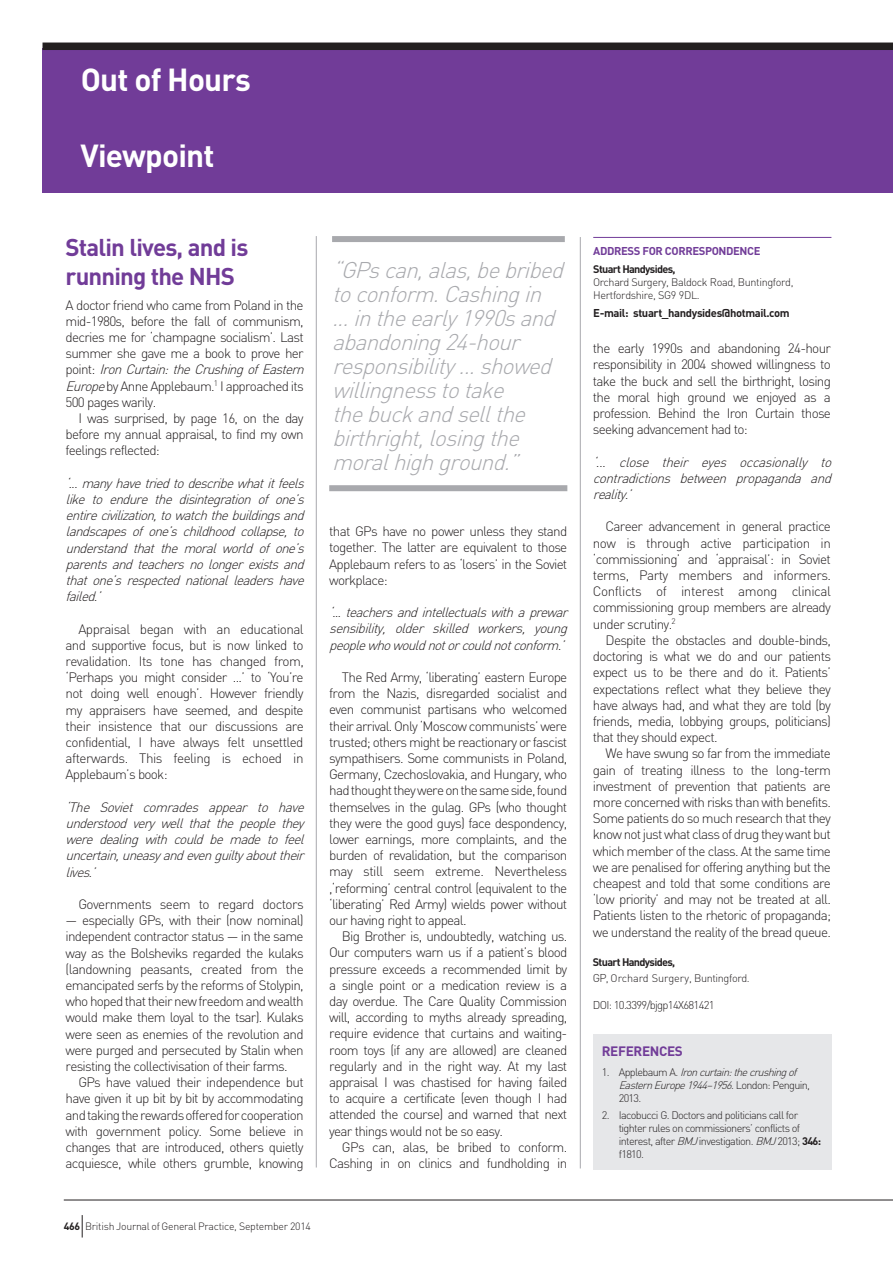
<style>
.page{position:relative;width:893px;height:1263px;background:#fff}
.page>*{position:absolute;margin:0;border:0;box-sizing:border-box;transform-origin:0 0}
.t1{font:700 31.5px "DIN";letter-spacing:-.025em;color:#fff}
.t2{font:700 24px/28.8px "DIN";letter-spacing:-.035em;color:#713c98}
.t3{font:italic 300 22.5px/24px "DIN";color:#a8a9ad}
.t4{font:300 13.5px/16.2px "DIN";letter-spacing:-.055em;color:#231f20;text-align:justify}
.t5{font:italic 300 13.5px/16.2px "DIN";color:#231f20;text-align:justify}
.t6{font:700 13.5px "DIN";letter-spacing:-.025em;color:#713c98}
.t7{font:700 11.25px "DIN";letter-spacing:-.035em;color:#231f20}
.t8{font:300 11.25px "DIN";letter-spacing:-.06em;color:#231f20}
.t9{font:700 11.25px "DIN";letter-spacing:-.035em;color:#713c98}
.t10{font:300 10.8px/13px "DIN";letter-spacing:-.06em;color:#231f20}
.t11{font:300 10.8px/16px "DIN";letter-spacing:-.035em;color:#231f20}
.t12{font:italic 300 10.8px/13px "DIN";color:#231f20}
.t13{font:700 10.8px "DIN";letter-spacing:-.06em;color:#231f20}
.t14{font:300 10.5px "DIN";letter-spacing:-.025em;color:#231f20}
.s1{font-style:italic}
.s2{font-weight:700}
.s3{font-size:11.25px}
.s4{font-style:normal}
</style>
<div class="page">
<div style="left:43px;top:49px;width:850px;height:144px;background:#713c98"></div>
<div style="left:43px;top:43px;width:850px;height:7px;background:#231f20"></div>
<hr style="left:580px;top:237px;width:1px;height:931px;background:#a8a9ad">
<hr style="left:64px;top:1199px;width:829px;height:1px;background:#231f20">
<svg style="left:82px;top:1215px;width:1px;height:22px"></svg>
<div style="left:332px;top:236px;width:233px;height:6px;background:#a8a9ad"></div>
<div style="left:329px;top:485px;width:238px;height:6px;background:#a8a9ad"></div>
<div style="left:593px;top:1034px;width:238px;height:135px;background:#e6e7e9"></div>
<hr style="left:593px;top:237px;width:238px;height:1px;background:#713c98">
<hr style="left:316px;top:236px;width:1px;height:931px;background:#a8a9ad">
<h1 class="t1" style="left:81px;top:59px;width:172px">Out of Hours</h1>
<h1 class="t1" style="left:81px;top:135px;width:136px">Viewpoint</h1>
<h2 class="t2" style="left:66px;top:232px;width:184px">Stalin lives, and is running the NHS</h2>
<p class="t4" style="left:66px;top:296px;width:244px;text-align:left">A doctor friend who came from Poland in the mid-1980s, before the fall of communism, decries me for ‘champagne socialism’. Last summer she gave me a book to prove her p o i n t : <span class="s1">IronCurtain:theCrushingofEastern Europe</span>by Anne Applebaum.<sup>1</sup> I approached its 500 pages warily.</p>
<p class="t4" style="left:66px;top:410px;width:240px;text-indent:13px">I was surprised, by page 16, on the day before my annual appraisal, to find my own feelings reflected:</p>
<p class="t5" style="left:66px;top:475px;width:244px">‘...manyhavetriedtodescribewhatitfeels like to endure the disintegration of one’s entirecivilization,towatchthebuildingsand landscapes of one’s childhood collapse, to understand that the moral world of one’s parentsandteachersnolongerexistsand that one’s respected national leaders have failed.’</p>
<p class="t4" style="left:66px;top:620px;width:240px;text-indent:13px">Appraisal began with an educational and supportive focus, but is now linked to revalidation. Its tone has changed from, ‘Perhaps you might consider ...’ to ‘You’re not doing well enough’. However friendly my appraisers have seemed, and despite their insistence that our discussions are confidential, I have always felt unsettled afterwards. This feeling is echoed in Applebaum’s book:</p>
<p class="t5" style="left:66px;top:799px;width:244px">‘The Soviet comrades appear to have understood very well that the people they were dealing with could be made to feel uncertain,uneasyandevenguiltyabouttheir lives.’</p>
<p class="t4" style="left:78px;top:896px;width:227px">Governments seem to regard doctors</p>
<p class="t4" style="left:66px;top:912px;width:240px">— especially GPs, with their (now nominal) independent contractor status — in the same way as the Bolsheviks regarded the kulaks (landowning peasants, created from the emancipated serfs by the reforms of Stolypin, who hoped that their new freedom and wealth would make them loyal to the tsar). Kulaks were seen as enemies of the revolution and were purged and persecuted by Stalin when resisting the collectivisation of their farms.</p>
<p class="t4" style="left:66px;top:1074px;width:240px;text-indent:13px">GPs have valued their independence but have given it up bit by bit by accommodating and taking the rewards offered for cooperation with government policy. Some believe in changes that are introduced, others quietly acquiesce, while others grumble, knowing</p>
<h3 class="t3" style="left:332px;top:257px;width:240px">“GPscan,alas,bebribed toconform.Cashingin ...intheearly1990sand abandoning24-hour responsibility...showed willingnesstotake thebuckandsellthe birthright,losingthe moralhighground.”</h3>
<p class="t4" style="left:329px;top:523px;width:240px">that GPs have no power unless they stand together. The latter are equivalent to those Applebaum refers to as ‘losers’ in the Soviet workplace:</p>
<p class="t5" style="left:329px;top:604px;width:244px">‘...teachersandintellectualswithaprewar sensibility, older skilled workers, young peoplewhowouldnotorcouldnotconform.’</p>
<p class="t4" style="left:329px;top:669px;width:240px;text-indent:13px">The Red Army, ‘liberating’ eastern Europe from the Nazis, disregarded socialist and even communist partisans who welcomed their arrival. Only ‘Moscow communists’ were trusted; others might be reactionary or fascist sympathisers. Some communists in Poland, Germany, Czechoslovakia, and Hungary, who had thought they were on the same side, found themselves in the gulag. GPs (who thought they were the good guys) face despondency, lower earnings, more complaints, and the burden of revalidation, but the comparison may still seem extreme. Nevertheless ,‘reforming’ central control (equivalent to the ‘liberating’ Red Army) wields power without our having right to appeal.</p>
<p class="t4" style="left:329px;top:928px;width:240px;text-indent:13px">Big Brother is, undoubtedly, watching us.<br>Our computers warn us if a patient’s blood pressure exceeds a recommended limit by a single point or a medication review is a day overdue. The Care Quality Commission will, according to myths already spreading, require evidence that curtains and waiting&shy;room toys (if any are allowed) are cleaned regularly and in the right way. At my last appraisal I was chastised for having failed to acquire a certificate (even though I had attended the course) and warned that next year things would not be so easy.</p>
<p class="t4" style="left:329px;top:1139px;width:240px;text-align:right">GPs can, alas, be bribed to conform.<br>Cashing in on clinics and fundholding in</p>
<p class="t14" style="left:64px;top:1220px;width:249px"><span class="s2">466</span> British Journal of General Practice, September 2014</p>
<p class="t9" style="left:593px;top:243px;width:169px">ADDRESS FOR CORRESPONDENCE</p>
<p class="t13" style="left:593px;top:262px;width:84px">Stuart Handysides,</p>
<p class="t11" style="left:593px;top:275px;width:202px;line-height:13.5px">Orchard Surgery, Baldock Road, Buntingford,<br>Hertfordshire, SG9 9DL.</p>
<p class="t7" style="left:593px;top:305px;width:198px">E-mail: stuart_handysides@hotmail.com</p>
<p class="t4" style="left:593px;top:340px;width:240px">the early 1990s and abandoning 24-hour responsibility in 2004 showed willingness to take the buck and sell the birthright, losing the moral high ground we enjoyed as a profession. Behind the Iron Curtain those seeking advancement had to:</p>
<p class="t5" style="left:593px;top:454px;width:244px">‘... close their eyes occasionally to contradictions between propaganda and reality.’</p>
<p class="t4" style="left:593px;top:518px;width:240px;text-indent:13px">Career advancement in general practice now is through active participation in ‘commissioning’ and ‘appraisal’: in Soviet terms, Party members and informers.<br>Conflicts of interest among clinical commissioning group members are already under scrutiny.<sup>2</sup></p>
<p class="t4" style="left:593px;top:632px;width:240px;text-indent:13px">Despite the obstacles and double-binds, doctoring is what we do and our patients expect us to be there and do it. Patients’ expectations reflect what they believe they have always had, and what they are told (by friends, media, lobbying groups, politicians) that they should expect.</p>
<p class="t4" style="left:593px;top:745px;width:240px;text-indent:13px">We have swung so far from the immediate gain of treating illness to the long-term investment of prevention that patients are more concerned with risks than with benefits.<br>Some patients do so much research that they know not just what class of drug they want but which member of the class. At the same time we are penalised for offering anything but the cheapest and told that some conditions are ‘low priority’ and may not be treated at all.<br>Patients listen to the rhetoric of propaganda; we understand the reality of the bread queue.</p>
<p class="t11" style="left:593px;top:954px;width:158px"><span class="s2">Stuart Handysides,<br></span><span class="s3">GP,</span> Orchard Surgery, Buntingford.</p>
<p class="t8" style="left:593px;top:998px;width:123px">DOI: 10.3399/bjgp14X681421</p>
<p class="t6" style="left:602px;top:1042px;width:83px">REFERENCES</p>
<p class="t12" style="left:619px;top:1065px;width:193px;text-indent:-17px"><span class="s4">1 . A p p l e b a u m A .</span> Ironcurtain:thecrushingof<br>EasternEurope1944–1956<span class="s4">. L o n d o n : P e n g u i n ,<br>2013.</span></p>
<p class="t10" style="left:619px;top:1108px;width:204px;text-indent:-17px">2. Iacobucci G. Doctors and politicians call for tighter rules on commissioners’ conflicts of interest, after <span class="s1">BMJ</span>investigation. <span class="s1">BMJ</span>2013; <span class="s2">346: </span>f1810.</p>
</div>
